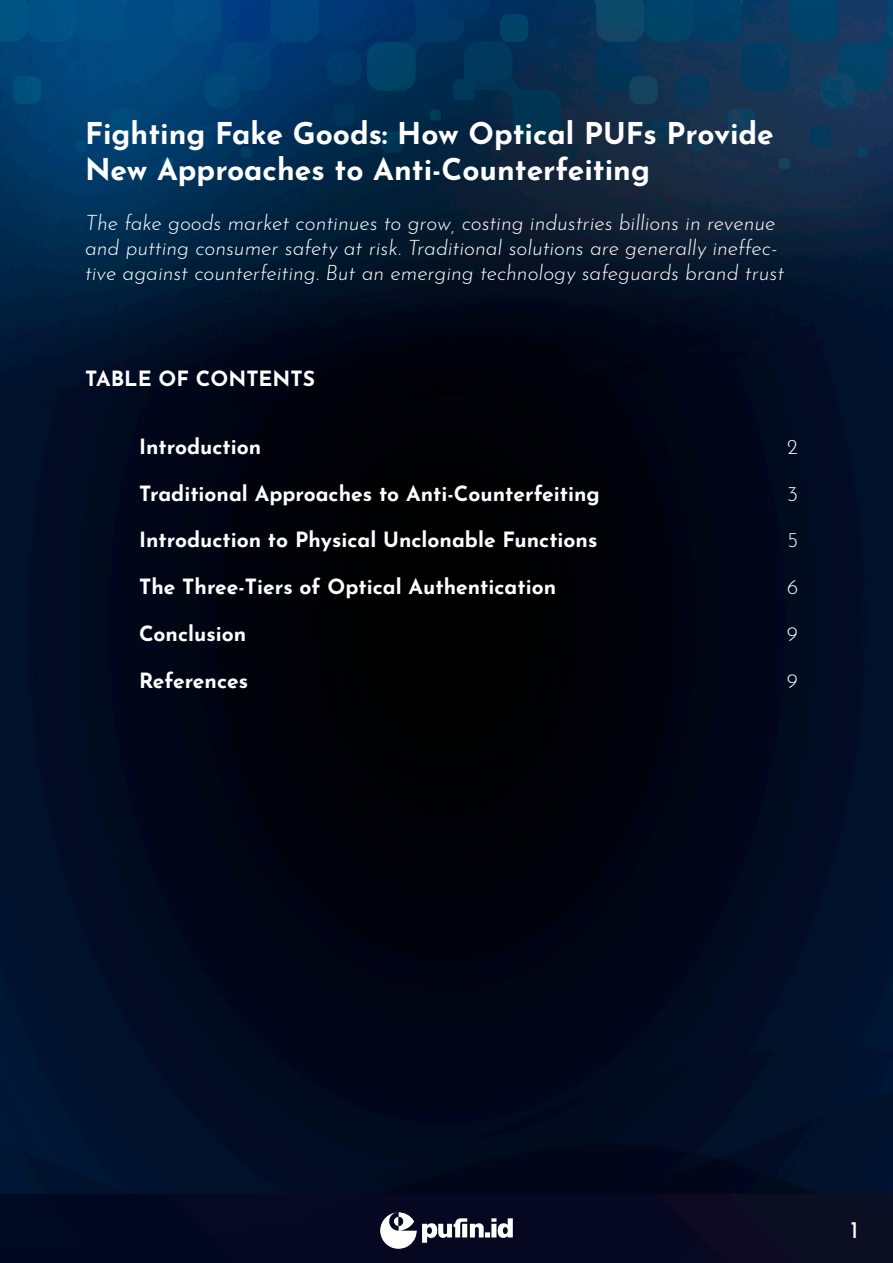
<style>
.page{position:relative;width:893px;height:1263px;background:#fff}
.page>*{position:absolute;margin:0;border:0;box-sizing:border-box;transform-origin:0 0}
.t1{font:700 30px/36px "Josefin Sans";color:#fff}
.t2{font:24px "Josefin Sans";color:#fff}
.t3{font:italic 300 21px/25.2px "Josefin Sans";color:#fff}
.t4{font:700 21px "Josefin Sans";color:#fff}
.t5{font:300 21px "Josefin Sans";color:#fff}
</style>
<div class="page">
<img style="left:0;top:0;width:893px;height:1195px">
<div style="left:0;top:1195px;width:893px;height:68px;background:#060821"></div>
<img style="left:380px;top:1212px;width:133px;height:37px">
<h1 class="t1" style="left:85px;top:111px;width:690px">Fighting Fake Goods: How Optical PUFs Provide<br>New Approaches to Anti-Counterfeiting</h1>
<p class="t3" style="left:85px;top:208px;width:701px">The fake goods market continues to grow, costing industries billions in revenue and putting consumer safety at risk. Traditional solutions are generally ineffec&shy;tive against counterfeiting. But an emerging technology safeguards brand trust</p>
<p class="t4" style="left:85px;top:360px;width:232px">TABLE OF CONTENTS</p>
<p class="t4" style="left:139px;top:428px;width:124px">Introduction</p>
<p class="t5" style="left:787px;top:430px;width:12px">2</p>
<p class="t4" style="left:139px;top:474px;width:462px">Traditional Approaches to Anti-Counterfeiting</p>
<p class="t5" style="left:787px;top:477px;width:12px">3</p>
<p class="t4" style="left:139px;top:521px;width:460px">Introduction to Physical Unclonable Functions</p>
<p class="t5" style="left:787px;top:524px;width:13px">5</p>
<p class="t4" style="left:139px;top:568px;width:419px">The Three-Tiers of Optical Authentication</p>
<p class="t5" style="left:787px;top:570px;width:13px">6</p>
<p class="t4" style="left:139px;top:615px;width:109px">Conclusion</p>
<p class="t5" style="left:787px;top:617px;width:13px">9</p>
<p class="t4" style="left:139px;top:661px;width:111px">References</p>
<p class="t5" style="left:787px;top:664px;width:13px">9</p>
<p class="t2" style="left:850px;top:1209px;width:9px">1</p>
</div>
